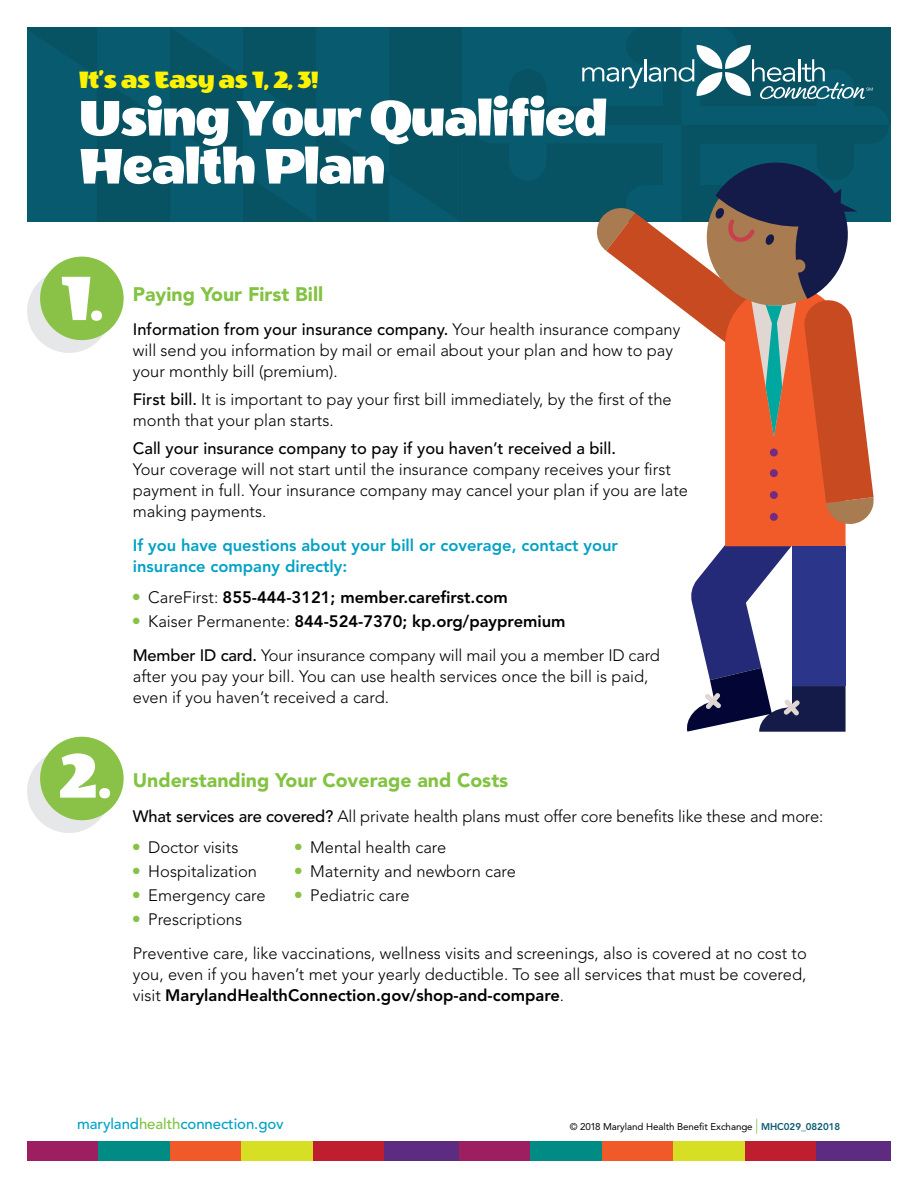
<style>
.page{position:relative;width:918px;height:1188px;background:#fff}
.page>*{position:absolute;margin:0;border:0;box-sizing:border-box;transform-origin:0 0}
.t1{font:71.4px "Wendy One";color:#fff}
.t2{font:57px/48px "Wendy One";letter-spacing:-.03em;color:#fff}
.t3{font:27px "Wendy One";letter-spacing:-.03em;color:#fff200}
.t4{font:900 19.5px "Avenir LT Std";color:#82c341}
.t5{font:300 16.5px/21px "Avenir LT Std";color:#000}
.t6{font:800 16.5px/21px "Avenir LT Std";color:#00a2c5}
.t7{font:500 16.5px "Avenir LT Std";color:#000}
.t8{font:800 16.5px "Avenir LT Std";color:#000}
.t9{font:500 15px "Avenir LT Std";letter-spacing:-.005em;color:#00a2c5}
.t10{font:9.75px "Avenir";letter-spacing:-.005em;color:#000}
.s1{font-weight:500}
.s2{font-weight:300}
.s3{font-weight:800}
.s4{color:#82c341}
.s5{font-weight:300;font-size:15px;color:#8ac247}
.s6{font-weight:800;color:#085b6e}
</style>
<div class="page">
<div style="left:27px;top:1142px;width:74px;height:19px;background:#9e1e62"></div>
<div style="left:459px;top:1142px;width:74px;height:19px;background:#9e1e62"></div>
<div style="left:99px;top:1142px;width:74px;height:19px;background:#008c84"></div>
<div style="left:531px;top:1142px;width:74px;height:19px;background:#008c84"></div>
<div style="left:170px;top:1142px;width:74px;height:19px;background:#f05a28"></div>
<div style="left:602px;top:1142px;width:74px;height:19px;background:#f05a28"></div>
<div style="left:242px;top:1142px;width:74px;height:19px;background:#d6df23"></div>
<div style="left:674px;top:1142px;width:74px;height:19px;background:#d6df23"></div>
<div style="left:313px;top:1142px;width:74px;height:19px;background:#be1e2d"></div>
<div style="left:745px;top:1142px;width:74px;height:19px;background:#be1e2d"></div>
<div style="left:385px;top:1142px;width:74px;height:19px;background:#5d2c80"></div>
<div style="left:817px;top:1142px;width:74px;height:19px;background:#5d2c80"></div>
<div style="left:27px;top:27px;width:435px;height:195px;background:#075668"></div>
<svg style="left:462px;top:27px;width:429px;height:195px;background:#075668"></svg>
<svg style="left:474px;top:27px;width:415px;height:705px"></svg>
<div style="left:770px;top:469px;width:8px;height:8px;background:#712c81;border-radius:50%"></div>
<div style="left:770px;top:449px;width:8px;height:7px;background:#712c81;border-radius:50%"></div>
<div style="left:770px;top:491px;width:8px;height:8px;background:#712c81;border-radius:50%"></div>
<div style="left:770px;top:513px;width:8px;height:8px;background:#712c81;border-radius:50%"></div>
<div style="left:27px;top:269px;width:84px;height:84px;background:#e6e7e8;border-radius:50%"></div>
<div style="left:40px;top:257px;width:84px;height:83px;background:#8ac247;border-radius:50%"></div>
<div style="left:27px;top:749px;width:84px;height:84px;background:#e6e7e8;border-radius:50%"></div>
<div style="left:40px;top:737px;width:84px;height:83px;background:#8ac247;border-radius:50%"></div>
<h3 class="t3" style="left:79px;top:65px;width:242px">It’s as Easy as 1, 2, 3!</h3>
<h2 class="t2" style="left:79px;top:95px;width:531px">Using Your Qualified<br>Health Plan</h2>
<h1 class="t1" style="left:60px;top:262px;width:45px">1.</h1>
<h1 class="t1" style="left:58px;top:739px;width:55px">2.</h1>
<p class="t4" style="left:133px;top:282px;width:192px">Paying Your First Bill</p>
<p class="t5" style="left:133px;top:319px;width:549px"><span class="s1">Information from your insurance company.</span> Your health insurance company will send you information by mail or email about your plan and how to pay your monthly bill (premium).</p>
<p class="t5" style="left:133px;top:389px;width:540px"><span class="s1">First bill.</span> It is important to pay your first bill immediately, by the first of the month that your plan starts.</p>
<p class="t7" style="left:133px;top:438px;width:485px">Call your insurance company to pay if you haven’t received a bill.</p>
<p class="t5" style="left:133px;top:459px;width:557px">Your coverage will not start until the insurance company receives your first payment in full. Your insurance company may cancel your plan if you are late making payments.</p>
<p class="t6" style="left:133px;top:535px;width:487px">If you have questions about your bill or coverage, contact your insurance company directly:</p>
<p class="t8" style="left:133px;top:587px;width:377px"><sup>●</sup> <span class="s2">CareFirst:</span> 855-444-3121; member.carefirst.com</p>
<p class="t5" style="left:133px;top:604px;width:529px;line-height:34.5px"><sup>●</sup> Kaiser Permanente: <span class="s3">844-524-7370; kp.org/paypremium<br></span><span class="s1">Member ID card.</span> Your insurance company will mail you a member ID card</p>
<p class="t5" style="left:133px;top:666px;width:517px">after you pay your bill. You can use health services once the bill is paid, even if you haven’t received a card.</p>
<p class="t4" style="left:133px;top:769px;width:377px">Understanding Your Coverage and Costs</p>
<p class="t5" style="left:133px;top:806px;width:692px"><span class="s1">What services are covered?</span> All private health plans must offer core benefits like these and more:</p>
<p class="t5" style="left:133px;top:837px;width:107px"><sup>●</sup> Doctor visits</p>
<p class="t5" style="left:295px;top:837px;width:153px"><sup>●</sup> Mental health care</p>
<p class="t5" style="left:133px;top:861px;width:126px"><sup>●</sup> Hospitalization</p>
<p class="t5" style="left:295px;top:861px;width:223px"><sup>●</sup> Maternity and newborn care</p>
<p class="t5" style="left:133px;top:885px;width:134px"><sup>●</sup> Emergency care</p>
<p class="t5" style="left:295px;top:885px;width:116px"><sup>●</sup> Pediatric care</p>
<p class="t5" style="left:133px;top:902px;width:676px;line-height:34.5px"><sup>●</sup> Prescriptions<br>Preventive care, like vaccinations, wellness visits and screenings, also is covered at no cost to</p>
<p class="t5" style="left:133px;top:964px;width:675px">you, even if you haven’t met your yearly deductible. To see all services that must be covered, visit <span class="s3">MarylandHealthConnection.gov/shop-and-compare</span>.</p>
<p class="t9" style="left:77px;top:1115px;width:208px">maryland<span class="s4">health</span>connection.gov</p>
<p class="t10" style="left:570px;top:1121px;width:272px">© 2018 Maryland Health Benefit Exchange <span class="s5">|</span> <span class="s6">MHC029_082018</span></p>
</div>
